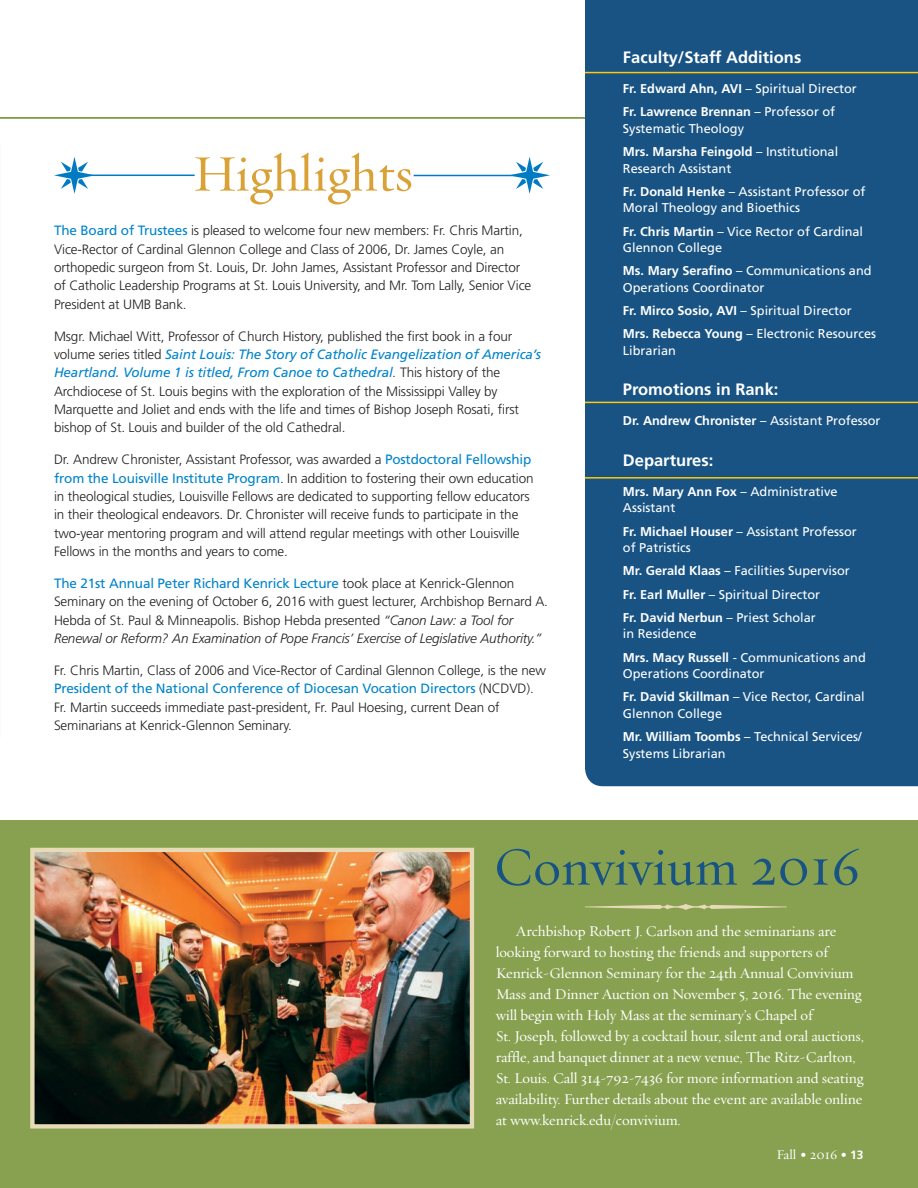
<style>
.page{position:relative;width:918px;height:1188px;background:#fff}
.page>*{position:absolute;margin:0;border:0;box-sizing:border-box;transform-origin:0 0}
.t1{font:54px "Requiem Text HTF Roman";color:#185384}
.t2{font:51.45px "Requiem Text HTF Roman";color:#daa137}
.t3{font:700 16.5px "Frutiger";color:#fff}
.t4{font:15px/21px "Requiem Text HTF Roman";letter-spacing:-.01em;color:#fff}
.t5{font:300 13.5px/18.3px "Frutiger";letter-spacing:-.01em;color:#231f20}
.t6{font:13.5px "Requiem Text HTF Roman";color:#fff}
.t7{font:12.75px/23.2px "Frutiger";color:#fff}
.t8{font:700 12.75px/23.2px "Frutiger";color:#fff}
.s1{font-weight:400;color:#0084ca}
.s2{font-weight:400;font-style:italic;color:#0084ca}
.s3{font-style:italic}
.s4{font-weight:400}
.s5{font-weight:700}
.s6{font-family:"Frutiger";font-weight:700;font-size:12px}
</style>
<div class="page">
<div style="left:0;top:821px;width:918px;height:367px;background:#88a150"></div>
<hr style="left:0;top:117px;width:596px;height:2px;background:#6a8922">
<div style="left:585px;top:0;width:333px;height:786px;background:#185384"></div>
<hr style="left:585px;top:72px;width:333px;height:1px;background:#feca0a">
<hr style="left:585px;top:477px;width:333px;height:2px;background:#feca0a">
<hr style="left:585px;top:402px;width:333px;height:1px;background:#feca0a">
<svg style="left:54px;top:157px;width:41px;height:37px"></svg>
<hr style="left:87px;top:175px;width:108px;height:1px;background:#007bc3">
<svg style="left:509px;top:157px;width:41px;height:37px"></svg>
<hr style="left:414px;top:175px;width:108px;height:1px;background:#007bc3">
<img style="left:35px;top:853px;width:434px;height:271px">
<div style="left:30px;top:848px;width:444px;height:281px;border:4px solid #e7dab6"></div>
<h2 class="t2" style="left:192px;top:143px;width:222px">Highlights</h2>
<p class="t5" style="left:54px;top:221px;width:479px"><span class="s1">The Board of Trustees</span> is pleased to welcome four new members: Fr. Chris Martin, Vice-Rector of Cardinal Glennon College and Class of 2006, Dr. James Coyle, an orthopedic surgeon from St. Louis, Dr. John James, Assistant Professor and Director of Catholic Leadership Programs at St. Louis University, and Mr. Tom Lally, Senior Vice President at UMB Bank.</p>
<p class="t5" style="left:54px;top:327px;width:489px">Msgr. Michael Witt, Professor of Church History, published the first book in a four volume series titled <span class="s2">Saint Louis: The Story of Catholic Evangelization of America’s Heartland. Volume 1 is titled, From Canoe to Cathedral</span><span class="s3">.</span> This history of the Archdiocese of St. Louis begins with the exploration of the Mississippi Valley by Marquette and Joliet and ends with the life and times of Bishop Joseph Rosati, first bishop of St. Louis and builder of the old Cathedral.</p>
<p class="t5" style="left:54px;top:450px;width:481px">Dr. Andrew Chronister, Assistant Professor, was awarded a <span class="s1">Postdoctoral Fellowship from the Louisville Institute Program</span>. In addition to fostering their own education in theological studies, Louisville Fellows are dedicated to supporting fellow educators in their theological endeavors. Dr. Chronister will receive funds to participate in the two-year mentoring program and will attend regular meetings with other Louisville Fellows in the months and years to come.</p>
<p class="t5" style="left:54px;top:574px;width:496px"><span class="s1">The 21st Annual Peter Richard Kenrick Lecture</span> took place at Kenrick-Glennon Seminary on the evening of October 6, 2016 with guest lecturer, Archbishop Bernard A.<br>Hebda of St. Paul &amp; Minneapolis. Bishop Hebda presented <span class="s3">“Canon Law: a Tool for Renewal or Reform? An Examination of Pope Francis’ Exercise of Legislative Authority.”</span></p>
<p class="t5" style="left:54px;top:661px;width:493px">Fr. Chris Martin, Class of 2006 and Vice-Rector of Cardinal Glennon College, is the new <span class="s1">President of the National Conference of Diocesan Vocation Directors</span> (NCDVD).<br>Fr. Martin succeeds immediate past-president, Fr. Paul Hoesing, current Dean of Seminarians at Kenrick-Glennon Seminary.</p>
<p class="t3" style="left:623px;top:48px;width:180px">Faculty/Staff Additions</p>
<p class="t8" style="left:623px;top:77px;width:235px">Fr. Edward Ahn, AVI <span class="s4">– Spiritual Director<br></span>Fr. Lawrence Brennan <span class="s4">– Professor of</span></p>
<p class="t7" style="left:623px;top:117px;width:217px">Systematic Theology<br><span class="s5">Mrs. Marsha Feingold</span> – Institutional</p>
<p class="t7" style="left:623px;top:157px;width:244px">Research Assistant<br><span class="s5">Fr. Donald Henke</span> – Assistant Professor of</p>
<p class="t7" style="left:623px;top:196px;width:242px">Moral Theology and Bioethics<br><span class="s5">Fr. Chris Martin</span> – Vice Rector of Cardinal</p>
<p class="t7" style="left:623px;top:236px;width:250px">Glennon College<br><span class="s5">Ms. Mary Serafino</span> – Communications and</p>
<p class="t7" style="left:623px;top:276px;width:255px">Operations Coordinator<br><span class="s5">Fr. Mirco Sosio, AVI</span> – Spiritual Director<br><span class="s5">Mrs. Rebecca Young</span> – Electronic Resources</p>
<p class="t7" style="left:623px;top:339px;width:55px">Librarian</p>
<p class="t3" style="left:623px;top:379px;width:157px">Promotions in Rank:</p>
<p class="t8" style="left:623px;top:409px;width:259px">Dr. Andrew Chronister <span class="s4">– Assistant Professor</span></p>
<p class="t3" style="left:623px;top:450px;width:92px">Departures:</p>
<p class="t7" style="left:623px;top:483px;width:216px;line-height:16.5px"><span class="s5">Mrs. Mary Ann Fox</span> – Administrative<br>Assistant</p>
<p class="t7" style="left:623px;top:523px;width:236px;line-height:16.5px"><span class="s5">Fr. Michael Houser</span> – Assistant Professor of Patristics</p>
<p class="t7" style="left:623px;top:559px;width:228px"><span class="s5">Mr. Gerald Klaas</span> – Facilities Supervisor<br><span class="s5">Fr. Earl Muller</span> – Spiritual Director<br><span class="s5">Fr. David Nerbun</span> – Priest Scholar</p>
<p class="t7" style="left:623px;top:622px;width:244px">in Residence<br><span class="s5">Mrs. Macy Russell</span> - Communications and</p>
<p class="t7" style="left:623px;top:662px;width:243px">Operations Coordinator<br><span class="s5">Fr. David Skillman</span> – Vice Rector, Cardinal</p>
<p class="t7" style="left:623px;top:702px;width:240px">Glennon College<br><span class="s5">Mr. William Toombs</span> – Technical Services/</p>
<p class="t7" style="left:623px;top:742px;width:104px">Systems Librarian</p>
<h1 class="t1" style="left:494px;top:835px;width:368px">Convivium 2016</h1>
<p class="t4" style="left:496px;top:921px;width:370px;text-indent:20px">Archbishop Robert J. Carlson and the seminarians are looking forward to hosting the friends and supporters of Kenrick-Glennon Seminary for the 24th Annual Convivium Mass and Dinner Auction on November 5, 2016. The evening will begin with Holy Mass at the seminary’s Chapel of<br>St. Joseph, followed by a cocktail hour, silent and oral auctions, raffle, and banquet dinner at a new venue, The Ritz-Carlton, St. Louis. Call 314-792-7436 for more information and seating availability. Further details about the event are available online at www.kenrick.edu/convivium.</p>
<p class="t6" style="left:777px;top:1147px;width:88px">Fall <span class="s6">•</span> 2016 <span class="s6">• 13</span></p>
</div>
